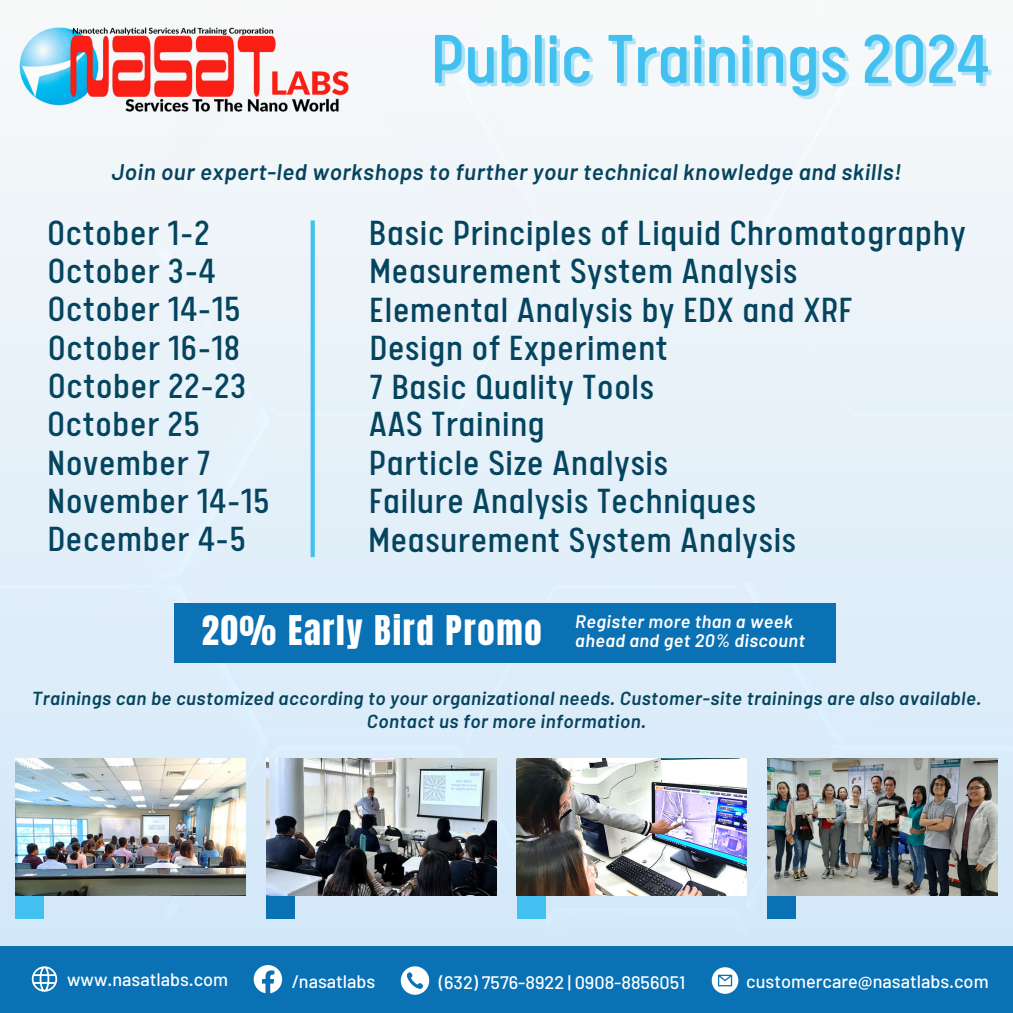
<style>
.page{position:relative;width:1013px;height:1013px;background:#fff}
.page>*{position:absolute;margin:0;border:0;box-sizing:border-box;transform-origin:0 0}
.t1{font:77.5px "Calps";color:#42c1f0}
.t2{font:39.25px "Calps Sans";letter-spacing:.02em;color:#05445e}
.t3{font:34.75px "Anton";letter-spacing:.05em;color:#fff}
.t4{font:italic 600 22.62px "Barlow";letter-spacing:.025em;color:#05445e}
.t5{font:italic 600 18.88px "Barlow";letter-spacing:.025em;color:#05445e}
.t6{font:500 18.12px "Barlow";color:#fff}
.t7{font:italic 600 18.12px/19.1px "Barlow";letter-spacing:.025em;color:#fff}
</style>
<div class="page">
<img style="left:0;top:88px;width:1012px;height:858px">
<div style="left:0;top:946px;width:1012px;height:66px;background:#0971b4"></div>
<svg style="left:254px;top:965px;width:28px;height:28px"></svg>
<svg style="left:401px;top:966px;width:28px;height:28px"></svg>
<svg style="left:711px;top:967px;width:27px;height:26px"></svg>
<svg style="left:718px;top:974px;width:14px;height:12px"></svg>
<svg style="left:32px;top:966px;width:25px;height:25px"></svg>
<img style="left:14px;top:27px;width:338px;height:105px">
<div style="left:174px;top:603px;width:661px;height:59px;background:#0971b4"></div>
<div style="left:310px;top:220px;width:5px;height:337px;background:#42c1f0"></div>
<div style="left:266px;top:885px;width:28px;height:33px;background:#0971b4"></div>
<div style="left:16px;top:885px;width:28px;height:33px;background:#42c1f0"></div>
<div style="left:517px;top:885px;width:28px;height:33px;background:#42c1f0"></div>
<div style="left:767px;top:885px;width:28px;height:33px;background:#0971b4"></div>
<img style="left:266px;top:758px;width:230px;height:137px">
<img style="left:16px;top:758px;width:230px;height:137px">
<img style="left:516px;top:758px;width:230px;height:137px">
<img style="left:767px;top:758px;width:230px;height:137px">
<h5 class="t1" style="left:431px;top:27px;width:560px">Public Trainings 2024</h5>
<p class="t4" style="left:111px;top:157px;width:791px">Join our expert-led workshops to further your technical knowledge and skills!</p>
<h2 class="t2" style="left:48px;top:216px;width:163px">October 1-2</h2>
<h2 class="t2" style="left:369px;top:216px;width:598px">Basic Principles of Liquid Chromatography</h2>
<h2 class="t2" style="left:48px;top:254px;width:169px">October 3-4</h2>
<h2 class="t2" style="left:369px;top:254px;width:429px">Measurement System Analysis</h2>
<h2 class="t2" style="left:48px;top:293px;width:194px">October 14-15</h2>
<h2 class="t2" style="left:369px;top:293px;width:483px">Elemental Analysis by EDX and XRF</h2>
<p class="t2" style="left:48px;top:331px;width:193px">October 16-18</p>
<h3 class="t2" style="left:370px;top:332px;width:299px">Design of Experiment</h3>
<p class="t2" style="left:48px;top:369px;width:199px">October 22-23</p>
<p class="t2" style="left:370px;top:370px;width:285px">7 Basic Quality Tools</p>
<h2 class="t2" style="left:48px;top:408px;width:154px">October 25</h2>
<h2 class="t2" style="left:369px;top:408px;width:177px">AAS Training</h2>
<h2 class="t2" style="left:48px;top:446px;width:164px">November 7</h2>
<h2 class="t2" style="left:369px;top:447px;width:300px">Particle Size Analysis</h2>
<h2 class="t2" style="left:48px;top:484px;width:223px">November 14-15</h2>
<h2 class="t2" style="left:369px;top:484px;width:388px">Failure Analysis Techniques</h2>
<h2 class="t2" style="left:48px;top:523px;width:199px">December 4-5</h2>
<h2 class="t2" style="left:368px;top:523px;width:429px">Measurement System Analysis</h2>
<h2 class="t3" style="left:202px;top:605px;width:341px">20% Early Bird Promo</h2>
<h2 class="t7" style="left:575px;top:610px;width:231px">Register more than a week ahead and get 20% discount</h2>
<p class="t5" style="left:32px;top:686px;width:951px">Trainings can be customized according to your organizational needs. Customer-site trainings are also available.</p>
<p class="t5" style="left:367px;top:709px;width:280px">Contact us for more information.</p>
<h2 class="t6" style="left:67px;top:968px;width:163px">www.nasatlabs.com</h2>
<p class="t6" style="left:292px;top:969px;width:85px">/nasatlabs</p>
<h1 class="t6" style="left:439px;top:970px;width:248px">(632) 7576-8922 | 0908-8856051</h1>
<p class="t6" style="left:746px;top:969px;width:244px">customercare@nasatlabs.com</p>
</div>
